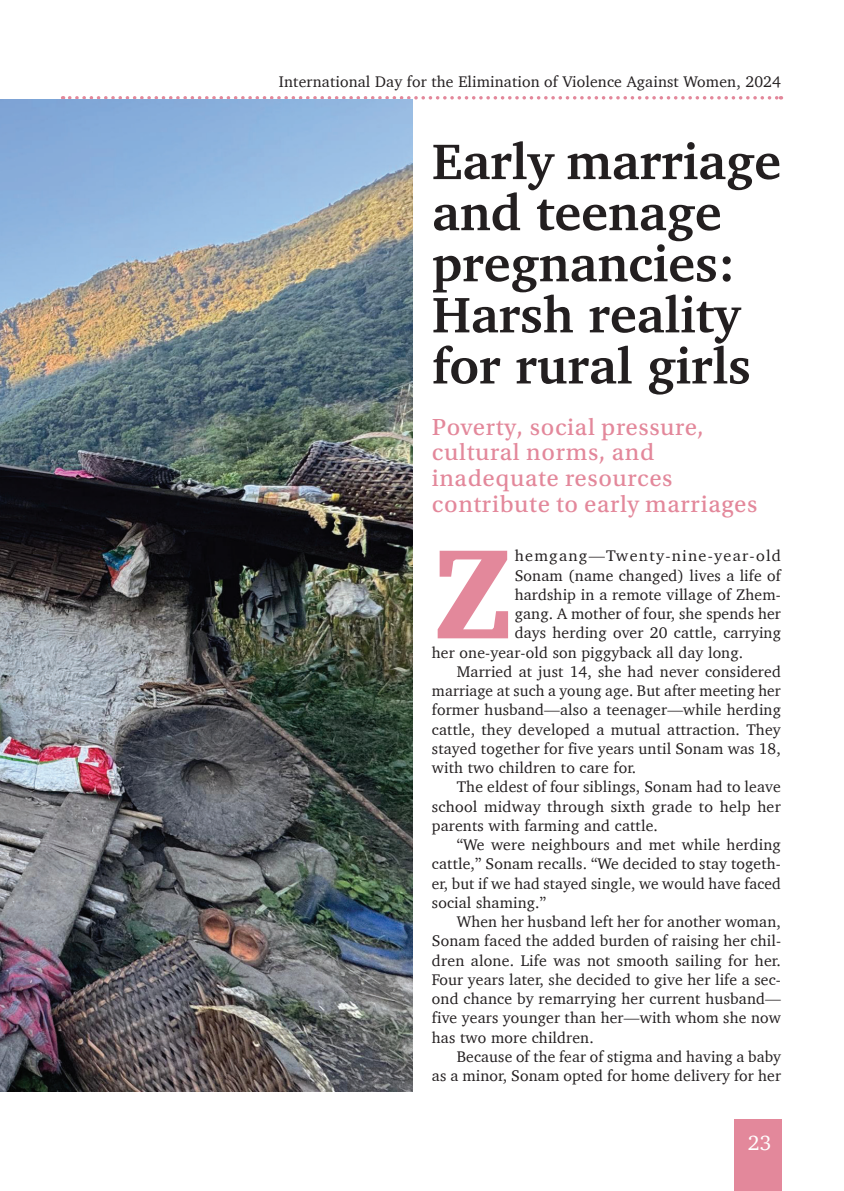
<style>
.page{position:relative;width:844px;height:1191px;background:#fff}
.page>*{position:absolute;margin:0;border:0;box-sizing:border-box;transform-origin:0 0}
.t1{font:900 130.55px "Charter";color:#e3889b}
.t2{font:700 51.1px/51.1px "Charter";color:#231f20}
.t3{font:24.68px/25.6px "Utopia Std Capt";letter-spacing:.025em;color:#e3889b}
.t4{font:21px "Charter";color:#fff}
.t5{font:15.75px "Charter";letter-spacing:.01em;color:#231f20}
.t6{font:15.75px "Charter";letter-spacing:.075em;color:#231f20}
</style>
<div class="page">
<div style="left:733px;top:1119px;width:48px;height:72px;background:#e3889b"></div>
<svg style="left:70px;top:96px;width:711px;height:4px"></svg>
<img style="left:0;top:99px;width:412px;height:992px">
<p class="t5" style="left:279px;top:68px;width:503px">International Day for the Elimination of Violence Against Women, 2024</p>
<h2 class="t2" style="left:432px;top:135px;width:350px">Early marriage and teenage pregnancies:<br>Harsh reality for rural girls</h2>
<h3 class="t3" style="left:432px;top:414px;width:327px">Poverty, social pressure, cultural norms, and inadequate resources contribute to early marriages</h3>
<h1 class="t1" style="left:432px;top:512px;width:84px">Z</h1>
<p class="t6" style="left:514px;top:542px;width:268px">hemgang—Twenty-nine-year-old</p>
<p class="t5" style="left:514px;top:561px;width:268px">Sonam (name changed) lives a life of</p>
<p class="t5" style="left:514px;top:581px;width:268px">hardship in a remote village of Zhem-</p>
<p class="t5" style="left:514px;top:600px;width:268px">gang. A mother of four, she spends her</p>
<p class="t5" style="left:514px;top:619px;width:268px">days herding over 20 cattle, carrying</p>
<p class="t5" style="left:432px;top:638px;width:313px">her one-year-old son piggyback all day long.</p>
<p class="t5" style="left:456px;top:658px;width:325px">Married at just 14, she had never considered</p>
<p class="t5" style="left:432px;top:677px;width:350px">marriage at such a young age. But after meeting her</p>
<p class="t5" style="left:432px;top:696px;width:350px">former husband—also a teenager—while herding</p>
<p class="t5" style="left:432px;top:715px;width:350px">cattle, they developed a mutual attraction. They</p>
<p class="t5" style="left:432px;top:735px;width:350px">stayed together for five years until Sonam was 18,</p>
<p class="t5" style="left:432px;top:754px;width:206px">with two children to care for.</p>
<p class="t5" style="left:456px;top:773px;width:325px">The eldest of four siblings, Sonam had to leave</p>
<p class="t5" style="left:432px;top:792px;width:350px">school midway through sixth grade to help her</p>
<p class="t5" style="left:432px;top:812px;width:227px">parents with farming and cattle.</p>
<p class="t5" style="left:456px;top:831px;width:325px">“We were neighbours and met while herding</p>
<p class="t5" style="left:432px;top:850px;width:350px">cattle,” Sonam recalls. “We decided to stay togeth-</p>
<p class="t5" style="left:432px;top:869px;width:350px">er, but if we had stayed single, we would have faced</p>
<p class="t5" style="left:432px;top:889px;width:116px">social shaming.”</p>
<p class="t5" style="left:456px;top:908px;width:325px">When her husband left her for another woman,</p>
<p class="t5" style="left:432px;top:927px;width:350px">Sonam faced the added burden of raising her chil-</p>
<p class="t5" style="left:432px;top:946px;width:350px">dren alone. Life was not smooth sailing for her.</p>
<p class="t5" style="left:432px;top:966px;width:350px">Four years later, she decided to give her life a sec-</p>
<p class="t5" style="left:432px;top:985px;width:350px">ond chance by remarrying her current husband—</p>
<p class="t5" style="left:432px;top:1004px;width:350px">five years younger than her—with whom she now</p>
<p class="t5" style="left:432px;top:1023px;width:163px">has two more children.</p>
<p class="t5" style="left:456px;top:1043px;width:326px">Because of the fear of stigma and having a baby</p>
<p class="t5" style="left:432px;top:1062px;width:350px">as a minor, Sonam opted for home delivery for her</p>
<h3 class="t4" style="left:747px;top:1124px;width:25px">23</h3>
</div>
